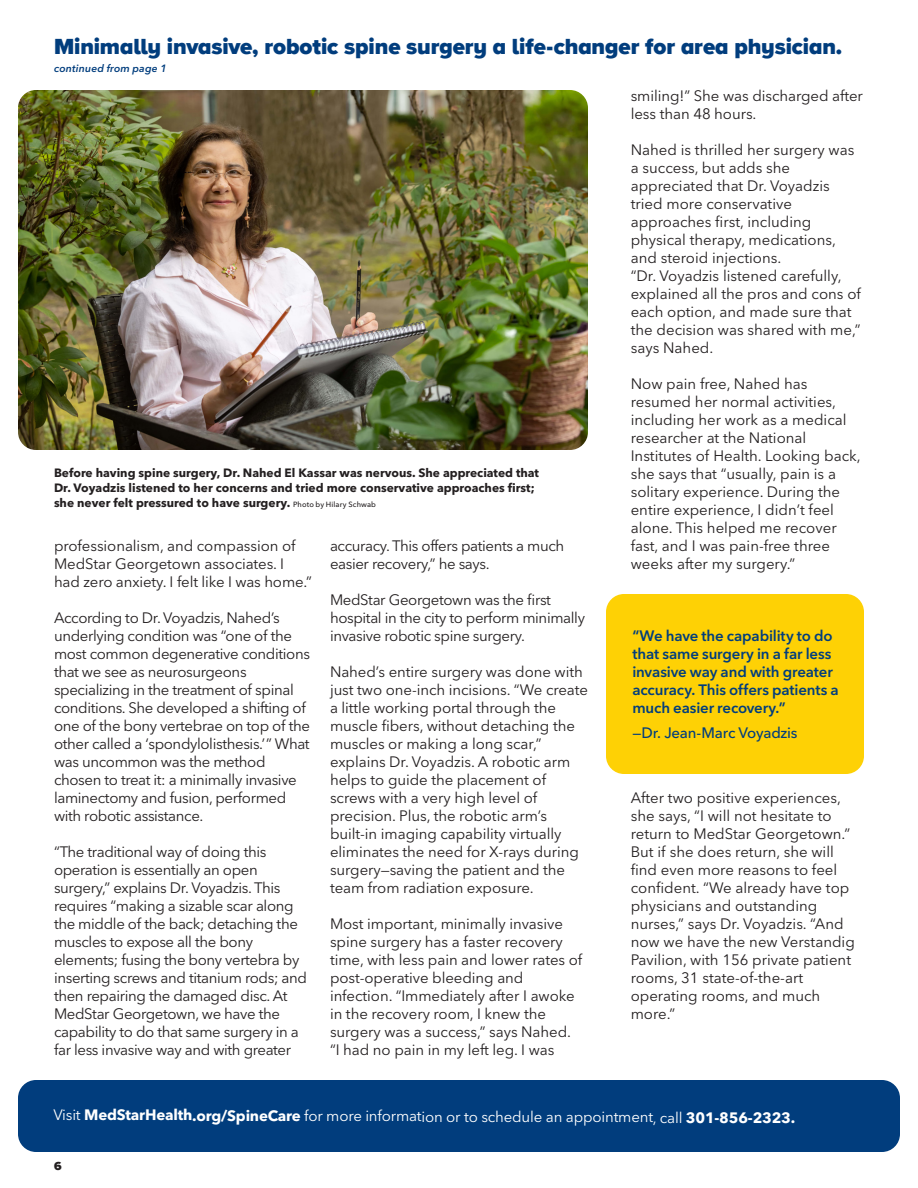
<style>
.page{position:relative;width:918px;height:1188px;background:#fff}
.page>*{position:absolute;margin:0;border:0;box-sizing:border-box;transform-origin:0 0}
.Headlines_20_20{font:900 22.5px "Proxima Nova A";letter-spacing:-.005em;color:#013d7d}
.body_copy_10_12{font:15px/18px "Avenir Next LT Pro";letter-spacing:-.005em;color:#231f20}
.body_copy_10_12-2{font:15px/18px "Avenir Next LT Pro";letter-spacing:-.025em;color:#231f20}
.quotes{font:600 15px/18px "Avenir Next LT Pro";letter-spacing:-.01em;color:#013d7d}
.body_copy_10_12-3{font:15px "Avenir Next LT Pro";letter-spacing:-.015em;color:#fff}
.quoted_person{font:500 15px "Avenir Next LT Pro";letter-spacing:-.015em;color:#013d7d}
.captions_8_10{font:700 12px/15px "Avenir Next LT Pro";color:#231f20}
.page_number_right{font:900 12px "Proxima Nova A";color:#231f20}
.Headlines_20_20-2{font:italic 600 10.5px "Avenir Next LT Pro";letter-spacing:.015em;color:#013d7d}
.s1{font-weight:500;font-size:7.5px}
.s2{font-weight:700}
</style>
<div class="page">
<div style="left:18px;top:1080px;width:882px;height:72px;background:#013d7d;border-radius:18px"></div>
<div style="left:606px;top:594px;width:258px;height:180px;background:#fed105;border-radius:18px"></div>
<img style="left:18px;top:90px;width:570px;height:360px">
<p class="Headlines_20_20" style="left:54px;top:30px;width:790px">Minimally invasive, robotic spine surgery a life-changer for area physician.</p>
<p class="Headlines_20_20-2" style="left:54px;top:62px;width:114px">continued from page 1</p>
<p class="captions_8_10" style="left:54px;top:465px;width:487px">Before having spine surgery, Dr. Nahed El Kassar was nervous. She appreciated that<br>Dr. Voyadzis listened to her concerns and tried more conservative approaches first; she never felt pressured to have surgery. <span class="s1">Photo by Hilary Schwab</span></p>
<p class="body_copy_10_12" style="left:54px;top:537px;width:260px">professionalism, and compassion of<br>MedStar Georgetown associates. I had zero anxiety. I felt like I was home.”</p>
<p class="body_copy_10_12-2" style="left:54px;top:609px;width:258px">According to Dr. Voyadzis, Nahed’s underlying condition was “one of the most common degenerative conditions that we see as neurosurgeons specializing in the treatment of spinal conditions. She developed a shifting of one of the bony vertebrae on top of the other called a ‘spondylolisthesis.’” What was uncommon was the method chosen to treat it: a minimally invasive laminectomy and fusion, performed with robotic assistance.</p>
<p class="body_copy_10_12-2" style="left:54px;top:843px;width:255px">“The traditional way of doing this operation is essentially an open surgery,” explains Dr. Voyadzis. This requires “making a sizable scar along the middle of the back; detaching the muscles to expose all the bony elements; fusing the bony vertebra by inserting screws and titanium rods; and then repairing the damaged disc. At MedStar Georgetown, we have the capability to do that same surgery in a far less invasive way and with greater</p>
<p class="body_copy_10_12-2" style="left:330px;top:537px;width:236px">accuracy. This offers patients a much easier recovery,” he says.</p>
<p class="body_copy_10_12-2" style="left:330px;top:591px;width:257px">MedStar Georgetown was the first hospital in the city to perform minimally invasive robotic spine surgery.</p>
<p class="body_copy_10_12" style="left:330px;top:663px;width:259px">Nahed’s entire surgery was done with just two one-inch incisions. “We create a little working portal through the muscle fibers, without detaching the muscles or making a long scar,” explains Dr. Voyadzis. A robotic arm helps to guide the placement of screws with a very high level of precision. Plus, the robotic arm’s built-in imaging capability virtually eliminates the need for X-rays during surgery—saving the patient and the team from radiation exposure.</p>
<p class="body_copy_10_12" style="left:330px;top:915px;width:254px">Most important, minimally invasive spine surgery has a faster recovery time, with less pain and lower rates of post-operative bleeding and infection. “Immediately after I awoke in the recovery room, I knew the surgery was a success,” says Nahed. “I had no pain in my left leg. I was</p>
<p class="body_copy_10_12" style="left:631px;top:87px;width:234px">smiling!” She was discharged after less than 48 hours.</p>
<p class="body_copy_10_12" style="left:631px;top:141px;width:232px">Nahed is thrilled her surgery was a success, but adds she appreciated that Dr. Voyadzis tried more conservative approaches first, including physical therapy, medications, and steroid injections.<br>“Dr. Voyadzis listened carefully, explained all the pros and cons of each option, and made sure that the decision was shared with me,” says Nahed.</p>
<p class="body_copy_10_12" style="left:631px;top:375px;width:232px">Now pain free, Nahed has resumed her normal activities, including her work as a medical researcher at the National<br>Institutes of Health. Looking back, she says that “usually, pain is a solitary experience. During the entire experience, I didn’t feel alone. This helped me recover fast, and I was pain-free three weeks after my surgery.”</p>
<p class="quotes" style="left:632px;top:627px;width:208px">“We have the capability to do that same surgery in a far less invasive way and with greater accuracy. This offers patients a much easier recovery.”</p>
<p class="quoted_person" style="left:632px;top:724px;width:167px">—Dr. Jean-Marc Voyadzis</p>
<p class="body_copy_10_12" style="left:631px;top:789px;width:226px">After two positive experiences, she says, “I will not hesitate to return to MedStar Georgetown.”<br>But if she does return, she will find even more reasons to feel confident. “We already have top physicians and outstanding nurses,” says Dr. Voyadzis. “And now we have the new Verstandig<br>Pavilion, with 156 private patient rooms, 31 state-of-the-art operating rooms, and much more.”</p>
<p class="body_copy_10_12-3" style="left:53px;top:1108px;width:744px">Visit <span class="s2">MedStarHealth.org/SpineCare</span> for more information or to schedule an appointment, call <span class="s2">301-856-2323.</span></p>
<p class="page_number_right" style="left:54px;top:1157px;width:9px">6</p>
</div>
